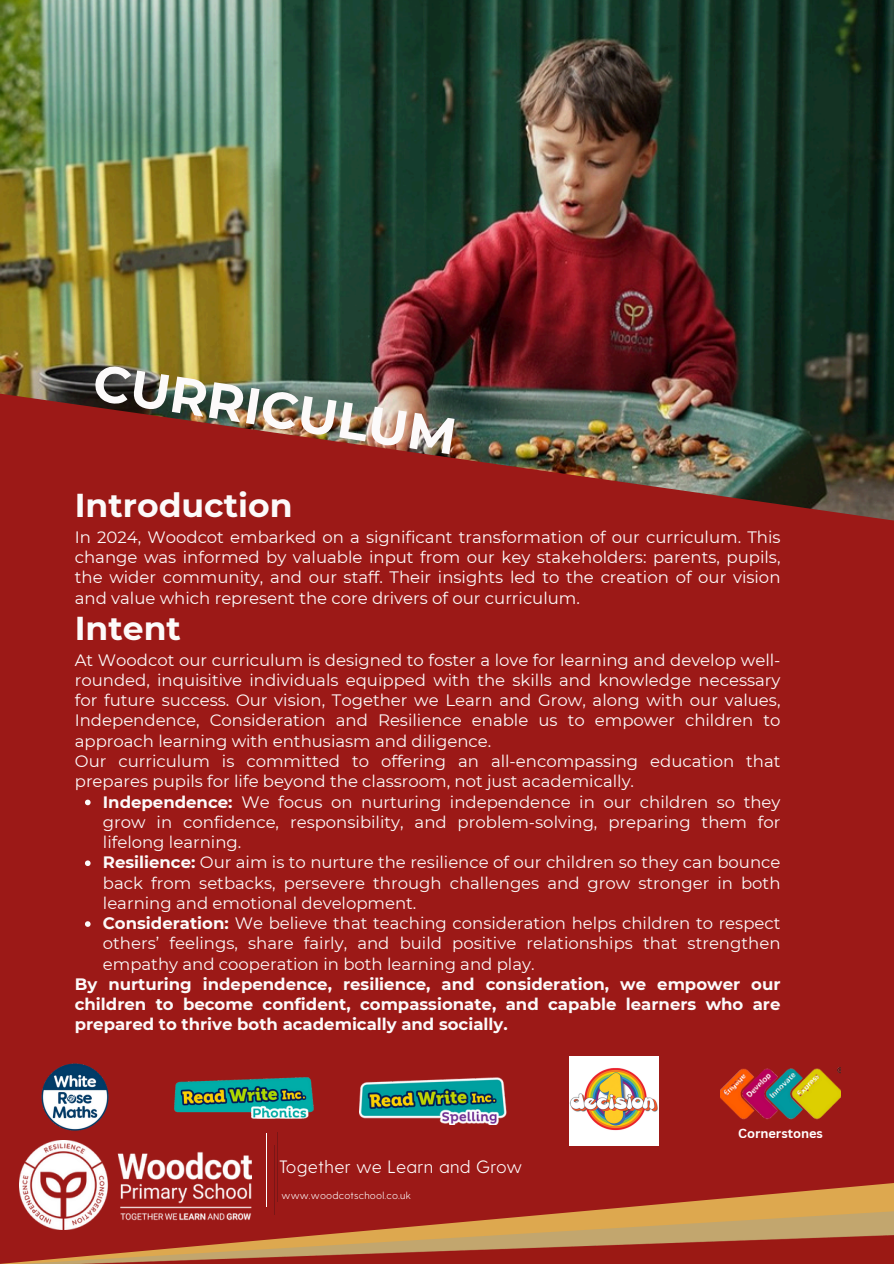
<style>
.page{position:relative;width:894px;height:1264px;background:#fff}
.page>*{position:absolute;margin:0;border:0;box-sizing:border-box;transform-origin:0 0}
.t1{font:700 51px "Montserrat";color:#fcfafa}
.t2{font:700 33px "Montserrat";color:#fcfafa}
.t3{font:300 17.85px "Greycliff CF";letter-spacing:.02em;color:#fff}
.t4{font:16.5px/20.2px "Montserrat";color:#fcfafa}
.t5{font:700 16.5px/20.2px "Montserrat";color:#fcfafa;text-align:justify}
.t6{font:700 12.75px "Canva Sans";color:#fff}
.t7{font:300 10.05px "Greycliff CF";letter-spacing:.02em;color:#fff}
.s1{font-weight:700}
</style>
<div class="page">
<div style="left:0;top:0;width:893px;height:1263px;background:#9c1917"></div>
<img style="left:0;top:0;width:893px;height:520px">
<hr style="left:278px;top:1131px;width:1px;height:70px;background:#7a1616">
<svg style="left:85px;top:799px;width:6px;height:6px"></svg>
<svg style="left:85px;top:860px;width:6px;height:6px"></svg>
<svg style="left:85px;top:921px;width:6px;height:5px"></svg>
<img style="left:360px;top:1077px;width:147px;height:47px">
<img style="left:41px;top:1063px;width:68px;height:68px">
<img style="left:174px;top:1077px;width:139px;height:42px">
<img style="left:720px;top:1067px;width:120px;height:53px">
<hr style="left:267px;top:1132px;width:1px;height:74px;background:#fff">
<hr style="left:274px;top:1145px;width:1px;height:69px;background:#7a1616">
<svg style="left:19px;top:1182px;width:874px;height:28px"></svg>
<svg style="left:53px;top:1210px;width:840px;height:25px"></svg>
<img style="left:11px;top:1235px;width:882px;height:28px">
<img style="left:20px;top:1140px;width:232px;height:89px">
<img style="left:569px;top:1056px;width:89px;height:89px">
<h1 class="t1" style="left:99px;top:350px;width:368px;rotate:9deg">CURRICULUM</h1>
<h2 class="t2" style="left:75px;top:485px;width:219px">Introduction</h2>
<p class="t4" style="left:75px;top:527px;width:707px;text-align:justify">In 2024, Woodcot embarked on a significant transformation of our curriculum. This change was informed by valuable input from our key stakeholders: parents, pupils, the wider community, and our staff. Their insights led to the creation of our vision and value which represent the core drivers of our curriculum.</p>
<h2 class="t2" style="left:75px;top:607px;width:107px">Intent</h2>
<p class="t4" style="left:75px;top:649px;width:707px">At Woodcot our curriculum is designed to foster a love for learning and develop well&shy;rounded, inquisitive individuals equipped with the skills and knowledge necessary for future success. Our vision, Together we Learn and Grow, along with our values, Independence, Consideration and Resilience enable us to empower children to approach learning with enthusiasm and diligence.<br>Our curriculum is committed to offering an all-encompassing education that prepares pupils for life beyond the classroom, not just academically.</p>
<p class="t4" style="left:103px;top:791px;width:679px"><span class="s1">Independence:</span> We focus on nurturing independence in our children so they grow in confidence, responsibility, and problem solving, preparing them for lifelong learning.<br><span class="s1">Resilience:</span> Our aim is to nurture the resilience of our children so they can bounce back from setbacks, persevere through challenges and grow stronger in both learning and emotional development.<br><span class="s1">Consideration:</span> We believe that teaching consideration helps children to respect others’ feelings, share fairly, and build positive relationships that strengthen empathy and cooperation in both learning and play.</p>
<p class="t5" style="left:75px;top:973px;width:707px">By nurturing independence, resilience, and consideration, we empower our children to become confident, compassionate, and capable learners who are prepared to thrive both academically and socially.</p>
<p class="t3" style="left:278px;top:1155px;width:245px">Together we Learn and Grow</p>
<p class="t7" style="left:281px;top:1189px;width:131px">www.woodcotschool.co.uk</p>
<p class="t6" style="left:737px;top:1123px;width:86px">Cornerstones</p>
</div>
